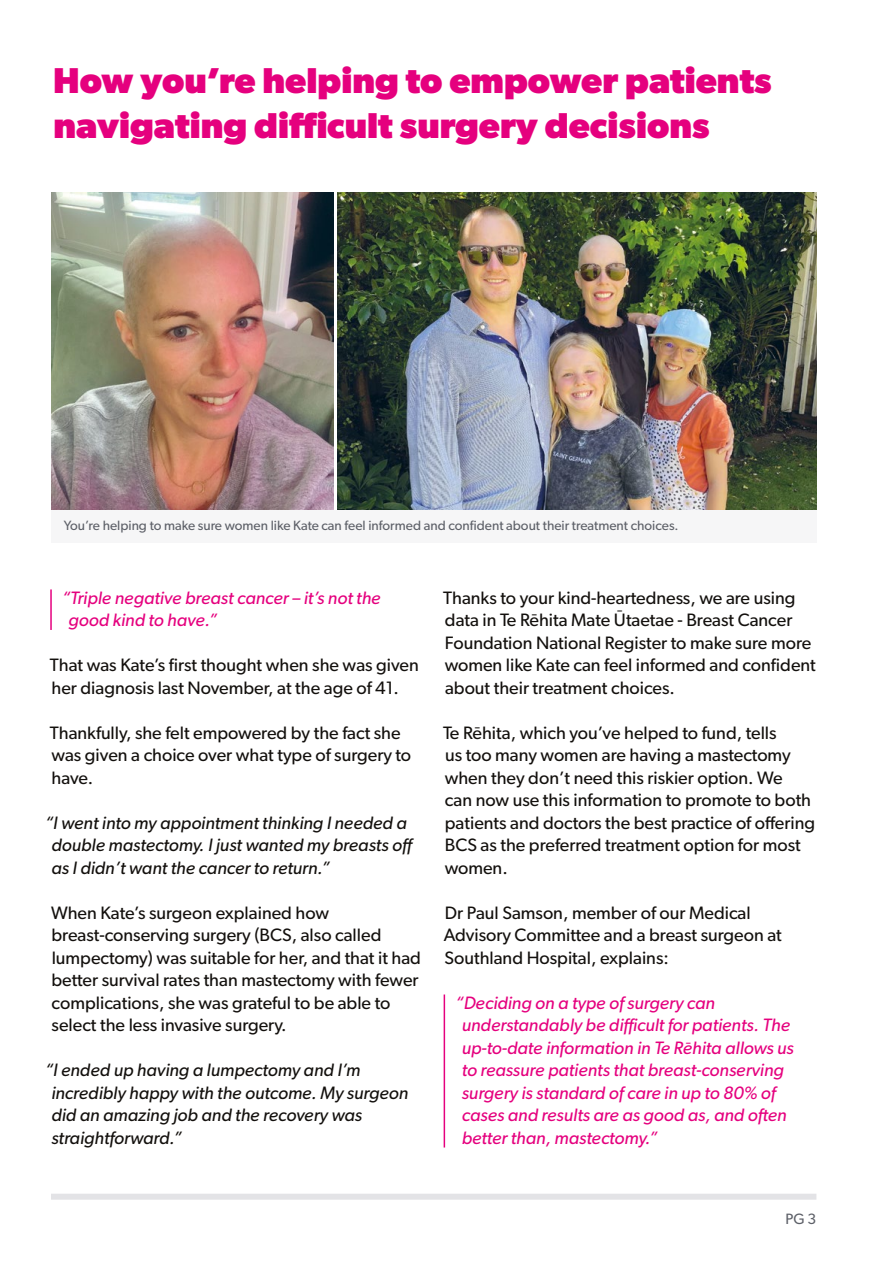
<style>
.page{position:relative;width:893px;height:1263px;background:#fff}
.page>*{position:absolute;margin:0;border:0;box-sizing:border-box;transform-origin:0 0}
.t1{font:700 36px/45px "Gibson";color:#e5007e}
.t2{font:18px/22.5px "Gibson";color:#13100d}
.t3{font:italic 18px/22.5px "Gibson";color:#e5007e}
.t4{font:italic 18px/22.5px "Gibson";color:#13100d}
.t5{font:15px "Gibson";color:#5d6068}
.t6{font:13.5px "Gibson";color:#5d6068}
</style>
<div class="page">
<img style="left:337px;top:193px;width:479px;height:317px">
<img style="left:51px;top:193px;width:282px;height:317px">
<hr style="left:50px;top:589px;width:2px;height:41px;background:#e5007e">
<hr style="left:444px;top:994px;width:1px;height:153px;background:#e5007e">
<div style="left:51px;top:511px;width:765px;height:32px;background:#f6f6f7"></div>
<div style="left:51px;top:1194px;width:765px;height:6px;background:#e3e3e6"></div>
<h1 class="t1" style="left:53px;top:57px;width:720px">How you’re helping to empower patients navigating difficult surgery decisions</h1>
<p class="t6" style="left:64px;top:517px;width:616px">You’re helping to make sure women like Kate can feel informed and confident about their treatment choices.</p>
<p class="t3" style="left:68px;top:586px;width:314px;text-indent:-7px">“Triple negative breast cancer – it’s not the good kind to have.”</p>
<p class="t2" style="left:50px;top:654px;width:371px">That was Kate’s first thought when she was given her diagnosis last November, at the age of 41.</p>
<p class="t2" style="left:50px;top:721px;width:363px">Thankfully, she felt empowered by the fact she was given a choice over what type of surgery to have.</p>
<p class="t4" style="left:51px;top:811px;width:364px;text-indent:-7px">“I went into my appointment thinking I needed a double mastectomy. I just wanted my breasts off as I didn’t want the cancer to return.”</p>
<p class="t2" style="left:51px;top:901px;width:372px">When Kate’s surgeon explained how breast-conserving surgery (BCS, also called lumpectomy) was suitable for her, and that it had better survival rates than mastectomy with fewer complications, she was grateful to be able to select the less invasive surgery.</p>
<p class="t4" style="left:51px;top:1059px;width:358px;text-indent:-7px">“I ended up having a lumpectomy and I’m incredibly happy with the outcome. My surgeon did an amazing job and the recovery was straightforward.”</p>
<p class="t2" style="left:443px;top:586px;width:374px">Thanks to your kind-heartedness, we are using data in Te Rēhita Mate Ūtaetae - Breast Cancer Foundation National Register to make sure more women like Kate can feel informed and confident about their treatment choices.</p>
<p class="t2" style="left:443px;top:721px;width:373px">Te Rēhita, which you’ve helped to fund, tells<br>us too many women are having a mastectomy when they don’t need this riskier option. We<br>can now use this information to promote to both patients and doctors the best practice of offering BCS as the preferred treatment option for most women.</p>
<p class="t2" style="left:444px;top:901px;width:340px">Dr Paul Samson, member of our Medical<br>Advisory Committee and a breast surgeon at<br>Southland Hospital, explains:</p>
<p class="t3" style="left:462px;top:991px;width:334px;text-indent:-7px">“Deciding on a type of surgery can understandably be difficult for patients. The up-to-date information in Te Rēhita allows us to reassure patients that breast-conserving surgery is standard of care in up to 80% of cases and results are as good as, and often better than, mastectomy.”</p>
<p class="t5" style="left:785px;top:1210px;width:32px">PG 3</p>
</div>
